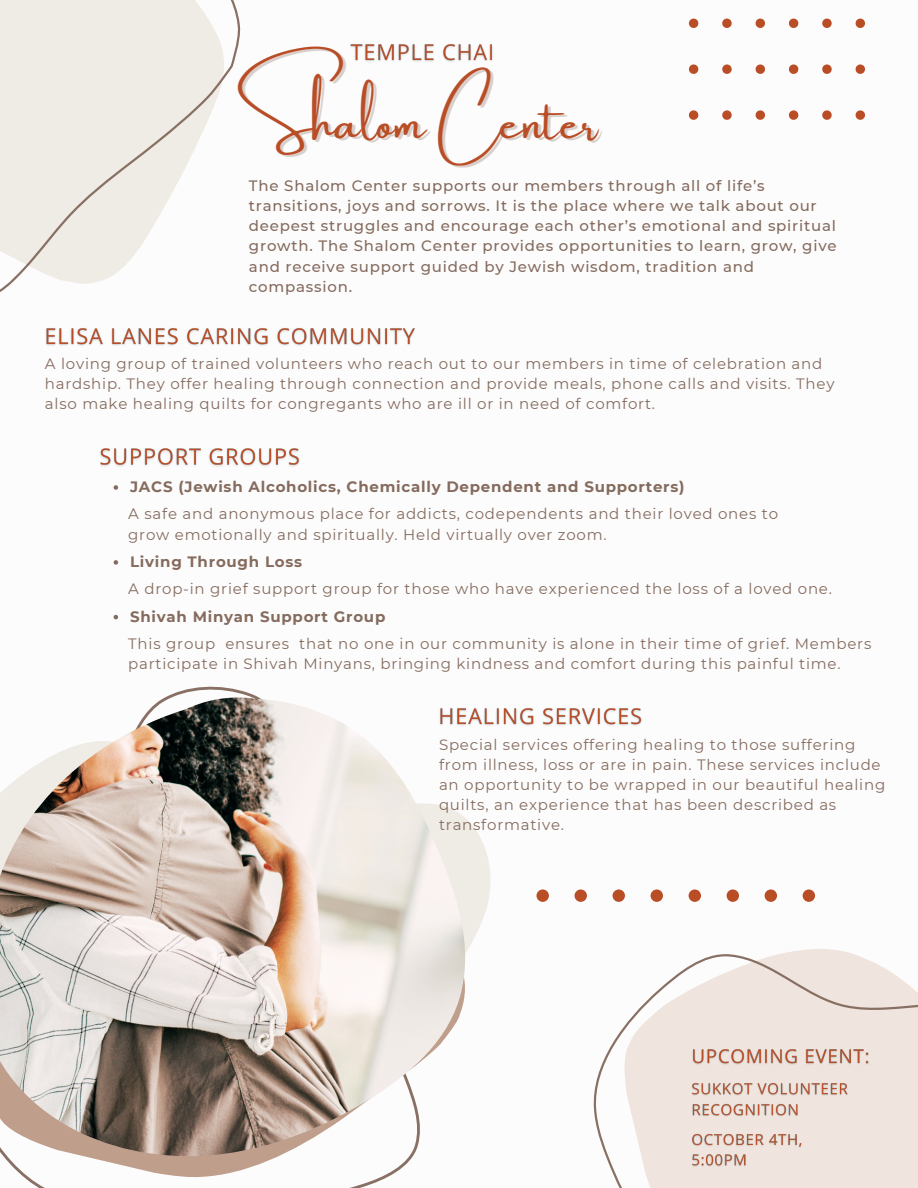
<style>
.page{position:relative;width:918px;height:1188px;background:#fff}
.page>*{position:absolute;margin:0;border:0;box-sizing:border-box;transform-origin:0 0}
.t1{font:48px "Amsterdam One";color:#b94d26}
.t2{font:15px/20.2px "Montserrat";letter-spacing:.05em;color:#846b5e}
.t3{font:500 15px/20.2px "Montserrat";letter-spacing:.05em;color:#846b5e}
.t4{font:700 15px "Montserrat";letter-spacing:.05em;color:#846b5e}
</style>
<div class="page">
<svg style="left:3px;top:614px;width:534px;height:574px"></svg>
<img style="left:0;top:698px;width:465px;height:458px">
<svg style="left:0;top:0;width:241px;height:292px;fill:#efebe5"></svg>
<svg style="left:593px;top:895px;width:325px;height:293px;fill:#efe5de"></svg>
<svg style="left:688px;top:18px;width:11px;height:10px"></svg>
<svg style="left:722px;top:18px;width:10px;height:10px"></svg>
<svg style="left:756px;top:19px;width:9px;height:9px"></svg>
<svg style="left:789px;top:19px;width:9px;height:9px"></svg>
<svg style="left:822px;top:18px;width:10px;height:10px"></svg>
<svg style="left:855px;top:18px;width:10px;height:10px"></svg>
<svg style="left:688px;top:64px;width:11px;height:10px"></svg>
<svg style="left:722px;top:64px;width:10px;height:10px"></svg>
<svg style="left:756px;top:64px;width:9px;height:10px"></svg>
<svg style="left:789px;top:64px;width:9px;height:10px"></svg>
<svg style="left:822px;top:64px;width:10px;height:10px"></svg>
<svg style="left:855px;top:64px;width:10px;height:10px"></svg>
<svg style="left:688px;top:110px;width:11px;height:10px"></svg>
<svg style="left:722px;top:110px;width:10px;height:10px"></svg>
<svg style="left:756px;top:110px;width:9px;height:10px"></svg>
<svg style="left:789px;top:110px;width:9px;height:10px"></svg>
<svg style="left:822px;top:110px;width:10px;height:10px"></svg>
<svg style="left:855px;top:110px;width:10px;height:10px"></svg>
<svg style="left:537px;top:889px;width:278px;height:13px"></svg>
<img style="left:350px;top:44px;width:143px;height:18px">
<img style="left:45px;top:328px;width:370px;height:18px">
<img style="left:100px;top:448px;width:200px;height:19px">
<svg style="left:114px;top:485px;width:4px;height:5px"></svg>
<svg style="left:114px;top:560px;width:4px;height:5px"></svg>
<svg style="left:114px;top:615px;width:4px;height:4px"></svg>
<img style="left:437px;top:700px;width:205px;height:31px">
<img style="left:690px;top:1042px;width:182px;height:26px">
<img style="left:690px;top:1078px;width:161px;height:41px">
<img style="left:690px;top:1129px;width:115px;height:41px">
<p class="t1" style="left:237px;top:96px;width:362px">Shalom Center</p>
<p class="t3" style="left:249px;top:175px;width:589px">The Shalom Center supports our members through all of life’s transitions, joys and sorrows. It is the place where we talk about our deepest struggles and encourage each other’s emotional and spiritual growth. The Shalom Center provides opportunities to learn, grow, give and receive support guided by Jewish wisdom, tradition and compassion.</p>
<p class="t2" style="left:45px;top:353px;width:791px">A loving group of trained volunteers who reach out to our members in time of celebration and hardship. They offer healing through connection and provide meals, phone calls and visits. They also make healing quilts for congregants who are ill or in need of comfort.</p>
<p class="t4" style="left:130px;top:477px;width:556px">JACS (Jewish Alcoholics, Chemically Dependent and Supporters)</p>
<p class="t2" style="left:128px;top:504px;width:651px">A safe and anonymous place for addicts, codependents and their loved ones to grow emotionally and spiritually. Held virtually over zoom.</p>
<p class="t4" style="left:130px;top:552px;width:174px">Living Through Loss</p>
<p class="t2" style="left:128px;top:579px;width:705px">A drop-in grief support group for those who have experienced the loss of a loved one.</p>
<p class="t4" style="left:130px;top:607px;width:257px">Shivah Minyan Support Group</p>
<p class="t2" style="left:128px;top:633px;width:745px">This group ensures that no one in our community is alone in their time of grief. Members participate in Shivah Minyans, bringing kindness and comfort during this painful time.</p>
<p class="t2" style="left:439px;top:734px;width:448px">Special services offering healing to those suffering from illness, loss or are in pain. These services include an opportunity to be wrapped in our beautiful healing quilts, an experience that has been described as transformative.</p>
</div>
